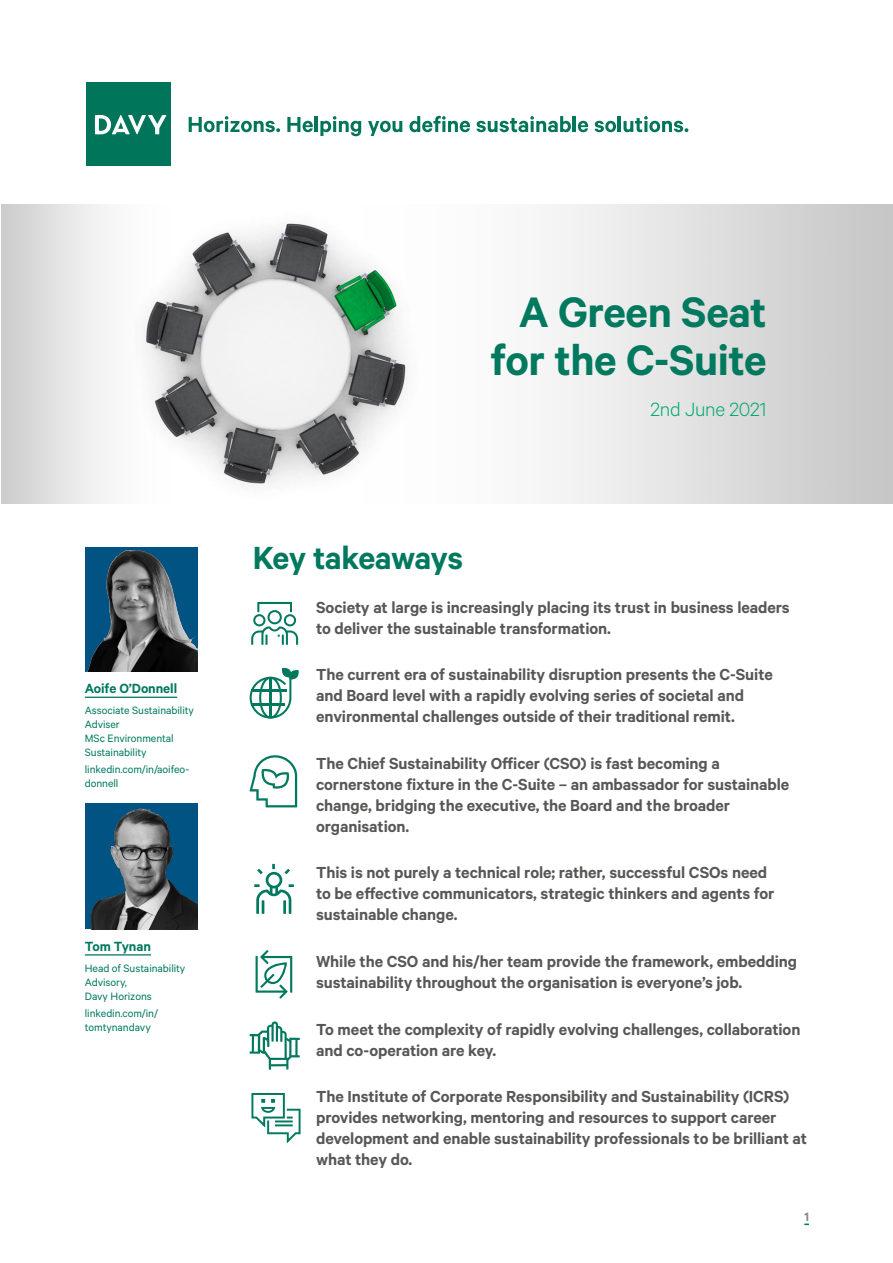
<style>
.page{position:relative;width:893px;height:1263px;background:#fff}
.page>*{position:absolute;margin:0;border:0;box-sizing:border-box;transform-origin:0 0}
.t1{font:600 48px/48px "Calibre";letter-spacing:-.01em;color:#00795f;text-align:center}
.t2{font:600 36px "Calibre";letter-spacing:-.02em;color:#00795f}
.t3{font:300 21.6px "Calibre";letter-spacing:-.01em;color:#00ab6f}
.t4{font:600 18px/21px "Calibre";letter-spacing:-.005em;color:#575756}
.t5{font:600 15px "Calibre";letter-spacing:-.005em;color:#00795f}
.t6{font:600 13.5px "Calibre";color:#878787}
.t7{font:12px/14.1px "Calibre";letter-spacing:-.005em;color:#00795f}
</style>
<div class="page">
<hr style="left:85px;top:954px;width:66px;height:1px;background:#00795f">
<img style="left:85px;top:803px;width:112px;height:126px">
<img style="left:1px;top:205px;width:892px;height:299px">
<hr style="left:85px;top:697px;width:92px;height:1px;background:#00795f">
<img style="left:85px;top:547px;width:112px;height:125px">
<div style="left:87px;top:82px;width:84px;height:84px;background:#007559"></div>
<svg style="left:95px;top:115px;width:71px;height:19px"></svg>
<svg style="left:189px;top:116px;width:91px;height:16px"></svg>
<svg style="left:287px;top:117px;width:26px;height:15px"></svg>
<hr style="left:315px;top:116px;width:3px;height:16px;background:#007559">
<svg style="left:320px;top:116px;width:41px;height:20px"></svg>
<svg style="left:368px;top:121px;width:34px;height:15px"></svg>
<svg style="left:409px;top:116px;width:61px;height:16px"></svg>
<svg style="left:476px;top:116px;width:95px;height:16px"></svg>
<hr style="left:573px;top:116px;width:3px;height:16px;background:#007559">
<svg style="left:578px;top:121px;width:10px;height:11px"></svg>
<svg style="left:595px;top:121px;width:21px;height:11px"></svg>
<hr style="left:618px;top:116px;width:3px;height:16px;background:#007559">
<svg style="left:623px;top:116px;width:65px;height:16px"></svg>
<svg style="left:251px;top:602px;width:47px;height:43px"></svg>
<svg style="left:250px;top:667px;width:49px;height:51px"></svg>
<svg style="left:256px;top:950px;width:36px;height:49px"></svg>
<svg style="left:250px;top:1021px;width:50px;height:49px"></svg>
<svg style="left:251px;top:1093px;width:50px;height:50px"></svg>
<svg style="left:254px;top:864px;width:40px;height:50px"></svg>
<svg style="left:250px;top:755px;width:47px;height:52px"></svg>
<p class="t5" style="left:85px;top:679px;width:94px">Aoife O’Donnell</p>
<p class="t7" style="left:85px;top:703px;width:111px">Associate Sustainability<br>Adviser<br>MSc Environmental<br>Sustainability</p>
<p class="t7" style="left:85px;top:762px;width:106px;line-height:13.5px">linkedin.com/in/aoifeo&shy;donnell</p>
<p class="t5" style="left:85px;top:937px;width:68px">Tom Tynan</p>
<p class="t7" style="left:85px;top:961px;width:102px">Head of Sustainability<br>Advisory,<br>Davy Horizons</p>
<p class="t7" style="left:85px;top:1006px;width:75px">linkedin.com/in/ tomtynandavy</p>
<h1 class="t1" style="left:491px;top:286px;width:278px">A Green Seat for the C-Suite</h1>
<p class="t3" style="left:650px;top:396px;width:118px">2nd June 2021</p>
<h2 class="t2" style="left:253px;top:536px;width:212px">Key takeaways</h2>
<p class="t4" style="left:316px;top:596px;width:475px">Society at large is increasingly placing its trust in business leaders to deliver the sustainable transformation.</p>
<p class="t4" style="left:316px;top:664px;width:458px">The current era of sustainability disruption presents the C-Suite and Board level with a rapidly evolving series of societal and environmental challenges outside of their traditional remit.</p>
<p class="t4" style="left:316px;top:752px;width:475px">The Chief Sustainability Officer (CSO) is fast becoming a cornerstone fixture in the C-Suite – an ambassador for sustainable change, bridging the executive, the Board and the broader organisation.</p>
<p class="t4" style="left:316px;top:862px;width:460px">This is not purely a technical role; rather, successful CSOs need to be effective communicators, strategic thinkers and agents for sustainable change.</p>
<p class="t4" style="left:316px;top:950px;width:482px">While the CSO and his/her team provide the framework, embedding sustainability throughout the organisation is everyone’s job.</p>
<p class="t4" style="left:316px;top:1018px;width:486px">To meet the complexity of rapidly evolving challenges, collaboration and co-operation are key.</p>
<p class="t4" style="left:316px;top:1085px;width:492px">The Institute of Corporate Responsibility and Sustainability (ICRS) provides networking, mentoring and resources to support career development and enable sustainability professionals to be brilliant at what they do.</p>
<p class="t6" style="left:804px;top:1209px;width:6px">1</p>
</div>
